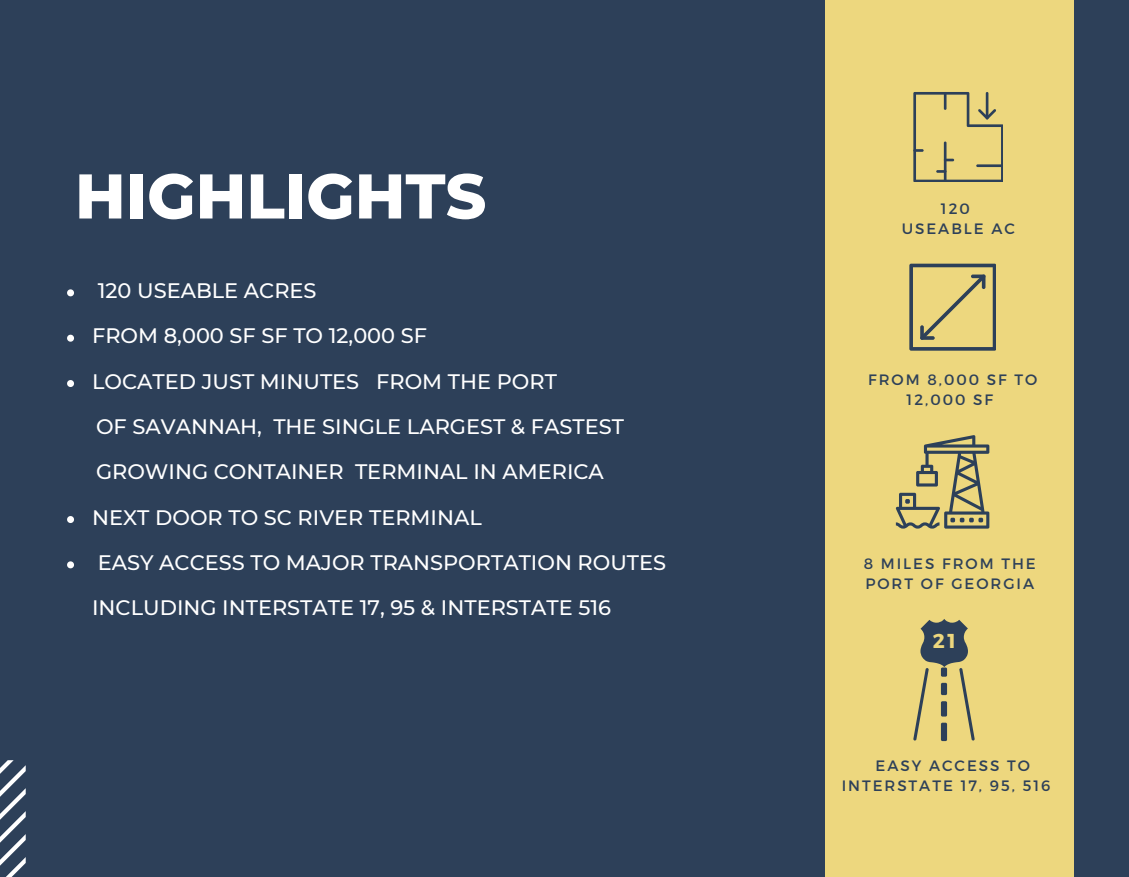
<style>
.page{position:relative;width:1129px;height:877px;background:#2d4059}
.page>*{position:absolute;margin:0;border:0;box-sizing:border-box;transform-origin:0 0}
.t1{font:800 63px "Montserrat";color:#fff}
.t2{font:500 21px/45.1px "Montserrat";color:#fff}
.t3{font:700 19.95px "Montserrat";color:#edd77e}
.t4{font:15.05px/19.9px "Montserrat";letter-spacing:.13em;color:#2d4059}
</style>
<div class="page">
<svg style="left:0;top:760px;width:26px;height:117px"></svg>
<div style="left:825px;top:0;width:249px;height:877px;background:#edd77e"></div>
<svg style="left:67px;top:289px;width:7px;height:7px"></svg>
<svg style="left:67px;top:335px;width:7px;height:7px"></svg>
<svg style="left:67px;top:380px;width:7px;height:7px"></svg>
<svg style="left:67px;top:516px;width:7px;height:7px"></svg>
<svg style="left:67px;top:561px;width:7px;height:7px"></svg>
<svg style="left:909px;top:264px;width:87px;height:86px"></svg>
<svg style="left:896px;top:435px;width:93px;height:93px"></svg>
<svg style="left:913px;top:619px;width:62px;height:122px"></svg>
<svg style="left:913px;top:92px;width:89px;height:90px"></svg>
<hr style="left:976px;top:164px;width:26px;height:3px;background:#2d4059">
<p class="t1" style="left:75px;top:157px;width:413px">HIGHLIGHTS</p>
<p class="t2" style="left:92px;top:268px;width:575px">120 USEABLE ACRES<br>FROM 8,000 SF SF TO 12,000 SF<br>LOCATED JUST MINUTES FROM THE PORT<br>OF SAVANNAH, THE SINGLE LARGEST &amp; FASTEST GROWING CONTAINER TERMINAL IN AMERICA<br>NEXT DOOR TO SC RIVER TERMINAL<br>EASY ACCESS TO MAJOR TRANSPORTATION ROUTES INCLUDING INTERSTATE 17, 95 &amp; INTERSTATE 516</p>
<h1 class="t4" style="left:941px;top:198px;width:30px">120</h1>
<p class="t4" style="left:902px;top:218px;width:115px">USEABLE AC</p>
<p class="t4" style="left:868px;top:369px;width:171px;text-align:center">FROM 8,000 SF TO<br>12,000 SF</p>
<p class="t4" style="left:864px;top:553px;width:174px">8 MILES FROM THE<br>PORT OF GEORGIA</p>
<p class="t3" style="left:933px;top:628px;width:24px">21</p>
<p class="t4" style="left:841px;top:754px;width:210px;text-indent:34px">EASY ACCESS TO<br>INTERSTATE 17, 95, 516</p>
</div>
